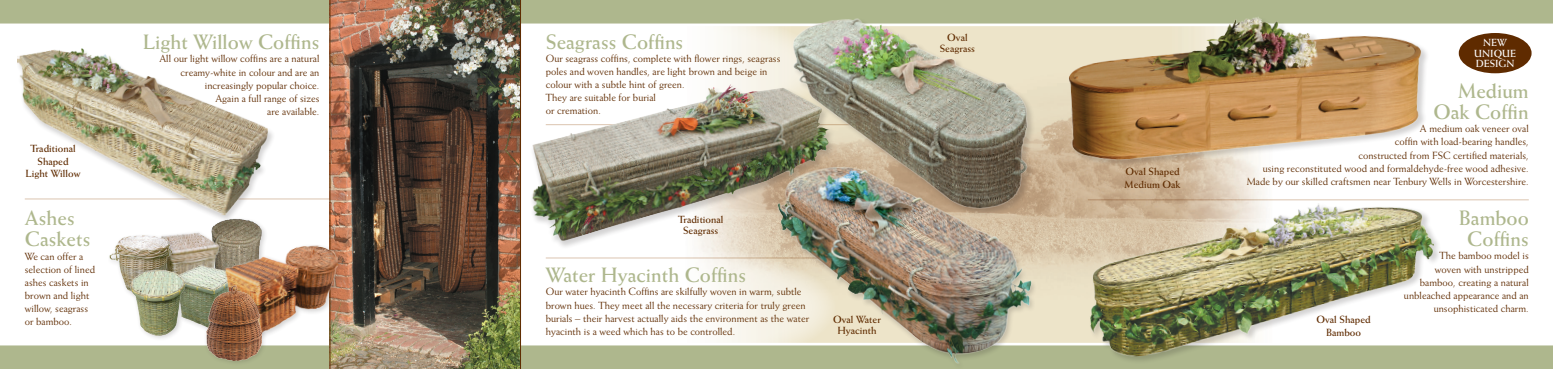
<style>
.page{position:relative;width:1553px;height:369px;background:#fff}
.page>*{position:absolute;margin:0;border:0;box-sizing:border-box;transform-origin:0 0}
.t1{font:700 21px/21px "Weiss BT";color:#aeb78d}
.t2{font:10.5px/13.1px "Weiss BT";color:#5f2b00}
.t3{font:700 10.5px/12.6px "Weiss BT";color:#5f2b00;text-align:center}
.t4{font:700 10.41px/10.4px "Weiss BT";color:#fff;text-align:center}
</style>
<div class="page">
<img style="left:546px;top:33px;width:986px;height:309px">
<svg style="left:515px;top:12px;width:313px;height:112px"></svg>
<svg style="left:521px;top:246px;width:315px;height:122px"></svg>
<svg style="left:1441px;top:199px;width:91px;height:143px"></svg>
<hr style="left:546px;top:257px;width:463px;height:1px;background:#dbc4b0">
<hr style="left:25px;top:198px;width:316px;height:1px;background:#dbc4b0">
<svg style="left:0;top:342px;width:1553px;height:26px;background:#b7bf9a"></svg>
<svg style="left:0;top:0;width:1553px;height:26px;background:#b5bd97"></svg>
<img style="left:329px;top:0;width:192px;height:368px">
<hr style="left:1088px;top:199px;width:440px;height:1px;background:#dbc4b0">
<div style="left:530px;top:83px;width:307px;height:166px;background:#231f20;opacity:.2"></div>
<img style="left:531px;top:84px;width:200px;height:119px">
<img style="left:777px;top:0;width:270px;height:235px">
<img style="left:767px;top:142px;width:277px;height:226px">
<div style="left:1089px;top:202px;width:352px;height:161px;background:#aeb78d"></div>
<img style="left:1082px;top:244px;width:359px;height:115px">
<div style="left:16px;top:48px;width:259px;height:175px;background:#fff"></div>
<img style="left:17px;top:48px;width:255px;height:166px">
<img style="left:1047px;top:0;width:394px;height:244px">
<img style="left:211px;top:214px;width:54px;height:29px">
<img style="left:179px;top:227px;width:42px;height:28px">
<img style="left:179px;top:255px;width:44px;height:73px">
<div style="left:108px;top:232px;width:71px;height:67px;background:#231f20;opacity:.2"></div>
<img style="left:108px;top:232px;width:68px;height:65px">
<div style="left:128px;top:267px;width:63px;height:74px;background:#231f20;opacity:.2"></div>
<img style="left:127px;top:263px;width:62px;height:78px">
<div style="left:223px;top:243px;width:121px;height:97px;background:#231f20;opacity:.2"></div>
<img style="left:225px;top:245px;width:115px;height:90px">
<div style="left:203px;top:282px;width:65px;height:84px;background:#231f20;opacity:.2"></div>
<img style="left:206px;top:285px;width:55px;height:74px">
<div style="left:1458px;top:33px;width:73px;height:40px;background:#5f2b00;border-radius:50%"></div>
<p class="t3" style="left:26px;top:142px;width:56px">Traditional<br>Shaped<br>Light Willow</p>
<h1 class="t1" style="left:25px;top:207px;width:67px">Ashes<br>Caskets</h1>
<p class="t2" style="left:25px;top:249px;width:72px">We can offer a selection of lined ashes caskets in brown and light willow, seagrass or bamboo.</p>
<h1 class="t1" style="left:143px;top:31px;width:178px">Light Willow Coffins</h1>
<p class="t2" style="left:159px;top:52px;width:162px;text-align:right">All our light willow coffins are a natural creamy-white in colour and are an increasingly popular choice.<br>Again a full range of sizes<br>are available.</p>
<h1 class="t1" style="left:546px;top:30px;width:139px">Seagrass Coffins</h1>
<p class="t2" style="left:546px;top:51px;width:236px">Our seagrass coffins, complete with flower rings, seagrass poles and woven handles, are light brown and beige in colour with a subtle hint of green.<br>They are suitable for burial<br>or cremation.</p>
<p class="t3" style="left:678px;top:213px;width:47px;line-height:11.4px">Traditional<br>Seagrass</p>
<h1 class="t1" style="left:546px;top:264px;width:202px">Water Hyacinth Coffins</h1>
<p class="t2" style="left:546px;top:285px;width:265px">Our water hyacinth Coffins are skilfully woven in warm, subtle brown hues. They meet all the necessary criteria for truly green burials – their harvest actually aids the environment as the water hyacinth is a weed which has to be controlled.</p>
<p class="t3" style="left:940px;top:31px;width:37px;line-height:11.4px">Oval<br>Seagrass</p>
<p class="t3" style="left:1124px;top:165px;width:58px;text-align:left">Oval Shaped<br>Medium Oak</p>
<p class="t4" style="left:1474px;top:37px;width:43px">NEW<br>UNIQUE<br>DESIGN</p>
<h1 class="t1" style="left:1433px;top:80px;width:97px;text-align:right">Medium<br>Oak Coffin</h1>
<p class="t2" style="left:1246px;top:122px;width:284px;text-align:right">A medium oak veneer oval<br>coffin with load-bearing handles,<br>constructed from FSC certified materials,<br>using reconstituted wood and formaldehyde-free wood adhesive.<br>Made by our skilled craftsmen near Tenbury Wells in Worcestershire.</p>
<p class="t3" style="left:833px;top:313px;width:49px;line-height:11.4px">Oval Water<br>Hyacinth</p>
<p class="t3" style="left:1316px;top:312px;width:56px">Oval Shaped<br>Bamboo</p>
<h1 class="t1" style="left:1459px;top:207px;width:71px;text-align:center">Bamboo<br>Coffins</h1>
<p class="t2" style="left:1404px;top:249px;width:126px;text-align:right">The bamboo model is<br>woven with unstripped bamboo, creating a natural unbleached appearance and an unsophisticated charm.</p>
</div>
